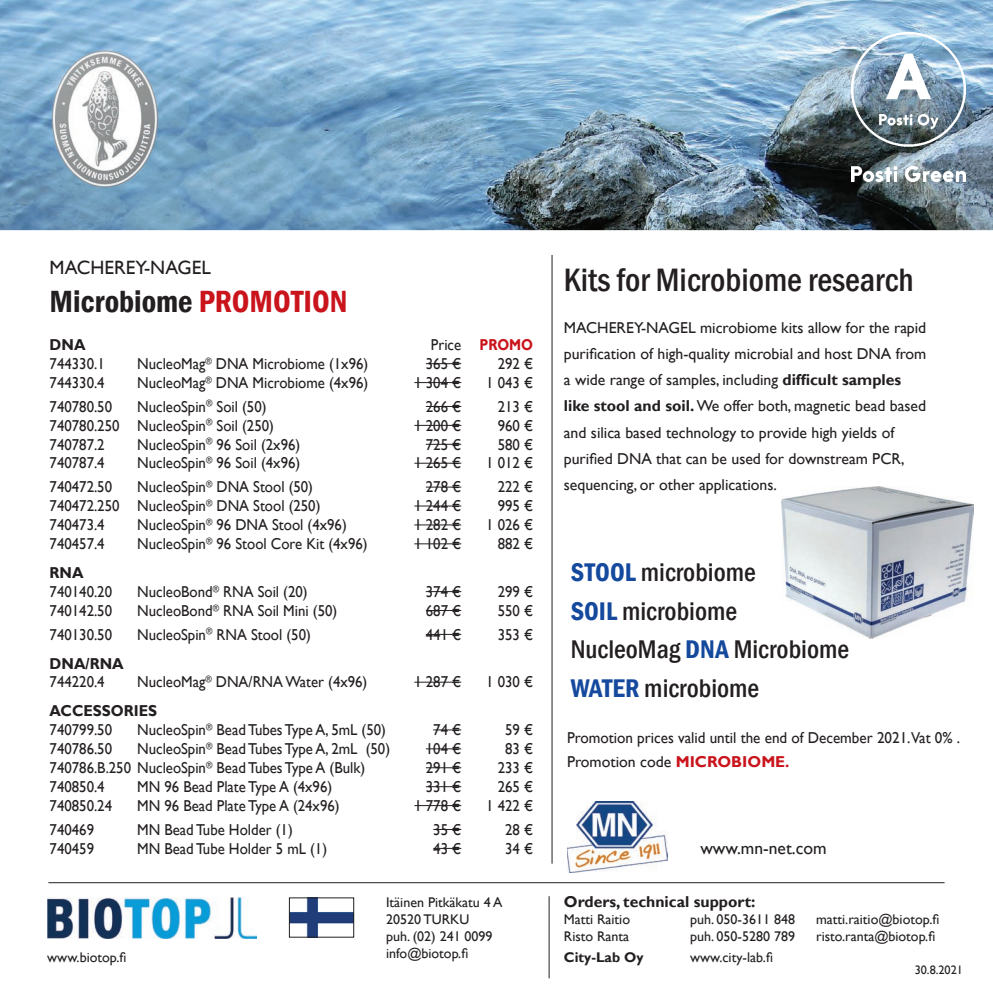
<style>
.page{position:relative;width:993px;height:993px;background:#fff}
.page>*{position:absolute;margin:0;border:0;box-sizing:border-box;transform-origin:0 0}
.t1{font:500 condensed 33.25px "Franklin Gothic";color:#231f20}
.t2{font:600 condensed 31.5px "Franklin Gothic";color:#231f20}
.t3{font:500 condensed 26.25px/38.5px "Franklin Gothic";color:#231f20}
.t4{font:19.25px "Gill Sans";color:#231f20}
.t5{font:17.5px "Gill Sans";color:#231f20}
.t6{font:15.75px "Gill Sans";color:#231f20;scale:.94 1}
.t7{font:15.75px/26.2px "Gill Sans";color:#231f20}
.t8{font:15.75px/24.5px "Gill Sans";color:#231f20;scale:.96 1}
.t9{font:700 15.75px "Gill Sans";color:#231f20}
.t10{font:700 15.75px "Gill Sans";color:#231f20;scale:.94 1}
.t11{font:14px/16.8px "Gill Sans";color:#231f20}
.t12{font:700 14px "Gill Sans";color:#231f20}
.t13{font:12.25px "Gill Sans";color:#231f20}
.s1{color:#ca141c}
.s2{font-weight:700;color:#ca141c}
.s3{font-weight:700}
.s4{font-weight:600;color:#14499d}
</style>
<div class="page">
<img style="left:0;top:0;width:992px;height:230px">
<hr style="left:48px;top:881px;width:896px;height:1px;background:#231f20">
<img style="left:851px;top:32px;width:114px;height:150px">
<hr style="left:548px;top:895px;width:1px;height:83px;background:#231f20">
<img style="left:47px;top:897px;width:210px;height:40px">
<img style="left:291px;top:899px;width:60px;height:35px">
<img style="left:48px;top:46px;width:113px;height:144px">
<img style="left:781px;top:486px;width:191px;height:152px">
<hr style="left:551px;top:255px;width:1px;height:608px;background:#231f20">
<img style="left:567px;top:801px;width:100px;height:71px">
<hr style="left:425px;top:363px;width:36px;height:1px;background:#231f20">
<hr style="left:414px;top:382px;width:47px;height:1px;background:#231f20">
<hr style="left:425px;top:406px;width:36px;height:1px;background:#231f20">
<hr style="left:414px;top:425px;width:47px;height:1px;background:#231f20">
<hr style="left:425px;top:444px;width:36px;height:1px;background:#231f20">
<hr style="left:414px;top:462px;width:47px;height:1px;background:#231f20">
<hr style="left:425px;top:486px;width:36px;height:1px;background:#231f20">
<hr style="left:414px;top:505px;width:47px;height:1px;background:#231f20">
<hr style="left:414px;top:524px;width:47px;height:1px;background:#231f20">
<hr style="left:414px;top:543px;width:47px;height:1px;background:#231f20">
<hr style="left:425px;top:591px;width:36px;height:1px;background:#231f20">
<hr style="left:425px;top:610px;width:36px;height:1px;background:#231f20">
<hr style="left:425px;top:633px;width:36px;height:1px;background:#231f20">
<hr style="left:414px;top:681px;width:47px;height:1px;background:#231f20">
<svg style="left:433px;top:729px;width:28px;height:1px"></svg>
<hr style="left:425px;top:748px;width:36px;height:1px;background:#231f20">
<hr style="left:425px;top:767px;width:36px;height:1px;background:#231f20">
<hr style="left:425px;top:786px;width:36px;height:1px;background:#231f20">
<hr style="left:414px;top:805px;width:47px;height:1px;background:#231f20">
<svg style="left:433px;top:847px;width:28px;height:1px"></svg>
<p class="t4" style="left:50px;top:256px;width:163px">MACHEREY-NAGEL</p>
<h2 class="t2" style="left:50px;top:280px;width:299px">Microbiome <span class="s1">PROMOTION</span></h2>
<p class="t10" style="left:50px;top:335px;width:40px">DNA</p>
<p class="t6" style="left:431px;top:335px;width:110px">Price <span class="s2">PROMO</span></p>
<p class="t6" style="left:50px;top:354px;width:60px">744330.1</p>
<p class="t6" style="left:137px;top:354px;width:247px">NucleoMag<sup>®</sup> DNA Microbiome (1x96)</p>
<p class="t6" style="left:425px;top:354px;width:39px">365 €</p>
<p class="t6" style="left:497px;top:354px;width:39px">292 €</p>
<p class="t6" style="left:50px;top:373px;width:60px">744330.4</p>
<p class="t6" style="left:137px;top:373px;width:247px">NucleoMag<sup>®</sup> DNA Microbiome (4x96)</p>
<p class="t6" style="left:414px;top:373px;width:51px">1 304 €</p>
<p class="t6" style="left:486px;top:373px;width:51px">1 043 €</p>
<p class="t6" style="left:50px;top:397px;width:68px">740780.50</p>
<p class="t6" style="left:137px;top:397px;width:139px">NucleoSpin<sup>®</sup> Soil (50)</p>
<p class="t6" style="left:425px;top:397px;width:39px">266 €</p>
<p class="t6" style="left:497px;top:397px;width:39px">213 €</p>
<p class="t6" style="left:50px;top:416px;width:240px">740780.250 NucleoSpin<sup>®</sup> Soil (250)</p>
<p class="t6" style="left:414px;top:416px;width:51px">1 200 €</p>
<p class="t6" style="left:497px;top:416px;width:39px">960 €</p>
<p class="t6" style="left:50px;top:435px;width:60px">740787.2</p>
<p class="t6" style="left:137px;top:435px;width:175px">NucleoSpin<sup>®</sup> 96 Soil (2x96)</p>
<p class="t6" style="left:425px;top:435px;width:39px">725 €</p>
<p class="t6" style="left:497px;top:435px;width:39px">580 €</p>
<p class="t6" style="left:50px;top:454px;width:60px">740787.4</p>
<p class="t6" style="left:137px;top:454px;width:175px">NucleoSpin<sup>®</sup> 96 Soil (4x96)</p>
<p class="t6" style="left:414px;top:454px;width:51px">1 265 €</p>
<p class="t6" style="left:486px;top:454px;width:51px">1 012 €</p>
<p class="t6" style="left:50px;top:477px;width:68px">740472.50</p>
<p class="t6" style="left:137px;top:477px;width:188px">NucleoSpin<sup>®</sup> DNA Stool (50)</p>
<p class="t6" style="left:425px;top:477px;width:39px">278 €</p>
<p class="t6" style="left:497px;top:477px;width:39px">222 €</p>
<p class="t6" style="left:50px;top:496px;width:289px">740472.250 NucleoSpin<sup>®</sup> DNA Stool (250)</p>
<p class="t6" style="left:414px;top:496px;width:51px">1 244 €</p>
<p class="t6" style="left:497px;top:496px;width:39px">995 €</p>
<p class="t6" style="left:50px;top:515px;width:60px">740473.4</p>
<p class="t6" style="left:137px;top:515px;width:224px">NucleoSpin<sup>®</sup> 96 DNA Stool (4x96)</p>
<p class="t6" style="left:414px;top:515px;width:51px">1 282 €</p>
<p class="t6" style="left:486px;top:515px;width:51px">1 026 €</p>
<p class="t6" style="left:50px;top:534px;width:60px">740457.4</p>
<p class="t6" style="left:137px;top:534px;width:246px">NucleoSpin<sup>®</sup> 96 Stool Core Kit (4x96)</p>
<p class="t6" style="left:414px;top:534px;width:51px">1 102 €</p>
<p class="t6" style="left:497px;top:534px;width:39px">882 €</p>
<p class="t10" style="left:50px;top:563px;width:38px">RNA</p>
<p class="t6" style="left:50px;top:582px;width:68px">740140.20</p>
<p class="t6" style="left:137px;top:582px;width:183px">NucleoBond<sup>®</sup> RNA Soil (20)</p>
<p class="t6" style="left:425px;top:582px;width:39px">374 €</p>
<p class="t6" style="left:497px;top:582px;width:39px">299 €</p>
<p class="t6" style="left:50px;top:601px;width:68px">740142.50</p>
<p class="t6" style="left:137px;top:601px;width:214px">NucleoBond<sup>®</sup> RNA Soil Mini (50)</p>
<p class="t6" style="left:425px;top:601px;width:39px">687 €</p>
<p class="t6" style="left:497px;top:601px;width:39px">550 €</p>
<p class="t6" style="left:50px;top:625px;width:68px">740130.50</p>
<p class="t6" style="left:137px;top:625px;width:186px">NucleoSpin<sup>®</sup> RNA Stool (50)</p>
<p class="t6" style="left:425px;top:625px;width:39px">441 €</p>
<p class="t6" style="left:497px;top:625px;width:39px">353 €</p>
<p class="t10" style="left:50px;top:653px;width:80px">DNA/RNA</p>
<p class="t6" style="left:50px;top:672px;width:60px">744220.4</p>
<p class="t6" style="left:137px;top:672px;width:246px">NucleoMag<sup>®</sup> DNA/RNA Water (4x96)</p>
<p class="t6" style="left:414px;top:672px;width:51px">1 287 €</p>
<p class="t6" style="left:486px;top:672px;width:51px">1 030 €</p>
<p class="t10" style="left:50px;top:701px;width:116px">ACCESSORIES</p>
<p class="t6" style="left:50px;top:720px;width:68px">740799.50</p>
<p class="t6" style="left:137px;top:720px;width:266px">NucleoSpin<sup>®</sup> Bead Tubes Type A, 5mL (50)</p>
<p class="t6" style="left:433px;top:720px;width:31px">74 €</p>
<p class="t6" style="left:505px;top:720px;width:31px">59 €</p>
<p class="t6" style="left:50px;top:739px;width:68px">740786.50</p>
<p class="t6" style="left:137px;top:739px;width:270px">NucleoSpin<sup>®</sup> Bead Tubes Type A, 2mL (50)</p>
<p class="t6" style="left:425px;top:739px;width:39px">104 €</p>
<p class="t6" style="left:505px;top:739px;width:31px">83 €</p>
<p class="t6" style="left:50px;top:758px;width:337px">740786.B.250 NucleoSpin<sup>®</sup> Bead Tubes Type A (Bulk)</p>
<p class="t6" style="left:425px;top:758px;width:39px">291 €</p>
<p class="t6" style="left:497px;top:758px;width:39px">233 €</p>
<p class="t6" style="left:50px;top:777px;width:60px">740850.4</p>
<p class="t6" style="left:137px;top:777px;width:209px">MN 96 Bead Plate Type A (4x96)</p>
<p class="t6" style="left:425px;top:777px;width:39px">331 €</p>
<p class="t6" style="left:497px;top:777px;width:39px">265 €</p>
<p class="t6" style="left:50px;top:796px;width:68px">740850.24</p>
<p class="t6" style="left:137px;top:796px;width:217px">MN 96 Bead Plate Type A (24x96)</p>
<p class="t6" style="left:414px;top:796px;width:51px">1 778 €</p>
<p class="t6" style="left:486px;top:796px;width:51px">1 422 €</p>
<p class="t6" style="left:50px;top:820px;width:49px">740469</p>
<p class="t6" style="left:137px;top:820px;width:167px">MN Bead Tube Holder (1)</p>
<p class="t6" style="left:433px;top:820px;width:31px">35 €</p>
<p class="t6" style="left:505px;top:820px;width:31px">28 €</p>
<p class="t6" style="left:50px;top:838px;width:49px">740459</p>
<p class="t6" style="left:137px;top:838px;width:203px">MN Bead Tube Holder 5 mL (1)</p>
<p class="t6" style="left:433px;top:838px;width:31px">43 €</p>
<p class="t6" style="left:505px;top:838px;width:31px">34 €</p>
<p class="t11" style="left:386px;top:893px;width:118px">Itäinen Pitkäkatu 4 A<br>20520 TURKU<br>puh. (02) 241 0099</p>
<p class="t11" style="left:47px;top:948px;width:81px">www.biotop.fi</p>
<p class="t11" style="left:386px;top:944px;width:84px">info@biotop.fi</p>
<h1 class="t1" style="left:563px;top:258px;width:351px">Kits for Microbiome research</h1>
<p class="t7" style="left:563px;top:314px;width:364px">MACHEREY-NAGEL microbiome kits allow for the rapid purification of high-quality microbial and host DNA from a wide range of samples, including <span class="s3">difficult samples like stool and soil.</span> We offer both, magnetic bead based and silica based technology to provide high yields of purified DNA that can be used for downstream PCR, sequencing, or other applications.</p>
<h3 class="t3" style="left:570px;top:553px;width:280px"><span class="s4">STOOL</span> microbiome<br><span class="s4">SOIL</span> microbiome<br>NucleoMag <span class="s4">DNA</span> Microbiome<br><span class="s4">WATER</span> microbiome</h3>
<p class="t8" style="left:567px;top:725px;width:411px">Promotion prices valid until the end of December 2021.Vat 0% .<br>Promotion code <span class="s2">MICROBIOME.</span></p>
<p class="t5" style="left:700px;top:837px;width:128px">www.mn-net.com</p>
<p class="t9" style="left:563px;top:891px;width:193px">Orders, technical support:</p>
<p class="t11" style="left:563px;top:910px;width:68px">Matti Raitio</p>
<p class="t11" style="left:689px;top:910px;width:106px">puh. 050-3611 848</p>
<p class="t11" style="left:815px;top:910px;width:125px">matti.raitio@biotop.fi</p>
<p class="t11" style="left:563px;top:927px;width:67px">Risto Ranta</p>
<p class="t11" style="left:689px;top:927px;width:106px">puh. 050-5280 789</p>
<p class="t11" style="left:815px;top:927px;width:121px">risto.ranta@biotop.fi</p>
<p class="t12" style="left:563px;top:948px;width:81px">City-Lab Oy</p>
<p class="t11" style="left:689px;top:949px;width:84px">www.city-lab.fi</p>
<p class="t13" style="left:914px;top:962px;width:50px">30.8.2021</p>
</div>
